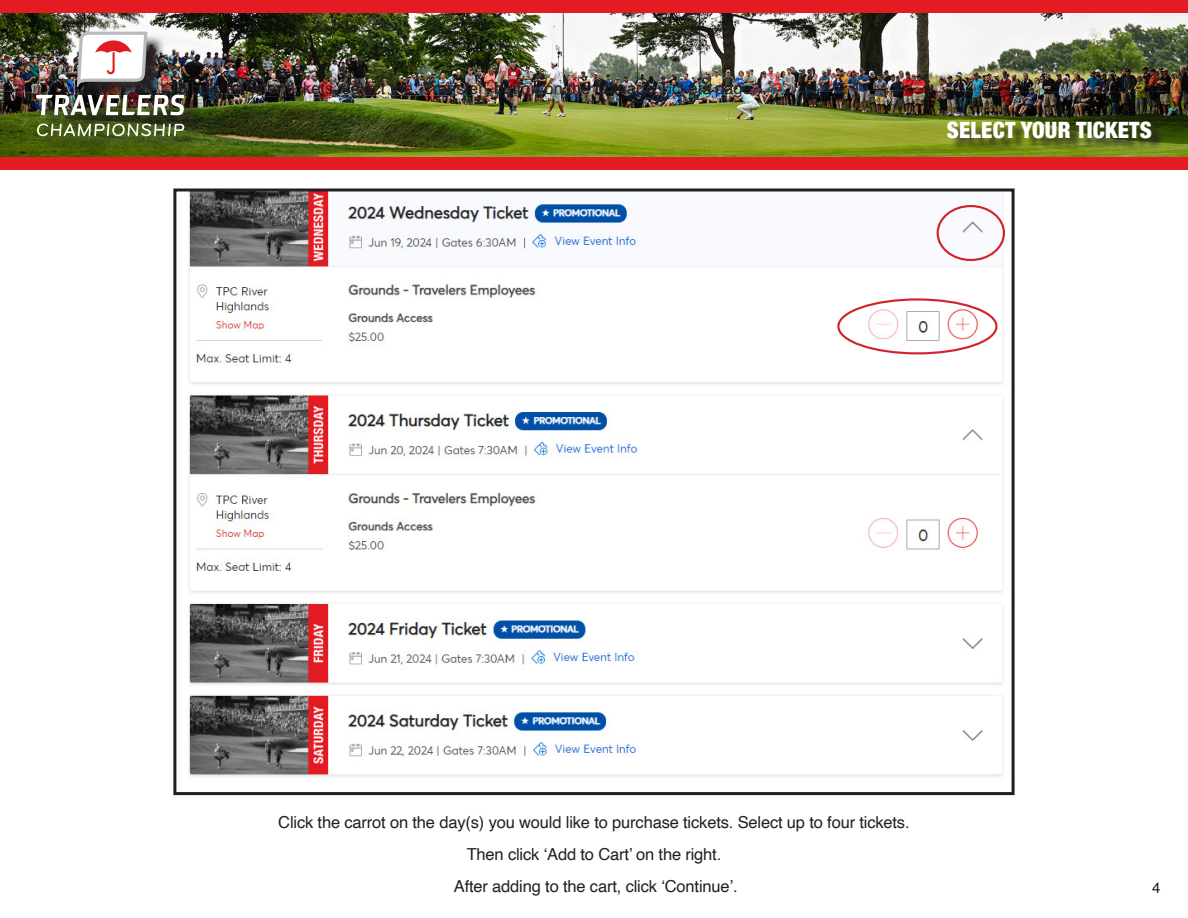
<style>
.page{position:relative;width:1188px;height:918px;background:#fff}
.page>*{position:absolute;margin:0;border:0;box-sizing:border-box;transform-origin:0 0}
.t1{font:900 condensed 22.5px "Helvetica Neue";letter-spacing:.01em;color:#fff}
.t2{font:16.5px "Helvetica";letter-spacing:-.01em;color:#231f20}
.t3{font:15px "Helvetica";color:#231f20}
</style>
<div class="page">
<img style="left:0;top:12px;width:1188px;height:145px">
<div style="left:0;top:0;width:1188px;height:12px;background:#e31b23"></div>
<div style="left:0;top:157px;width:1188px;height:12px;background:#e31b23"></div>
<div style="left:39px;top:34px;width:163px;height:120px;background:#231f20;opacity:.9"></div>
<img style="left:36px;top:95px;width:148px;height:20px">
<svg style="left:37px;top:124px;width:147px;height:12px"></svg>
<svg style="left:77px;top:32px;width:70px;height:55px"></svg>
<div style="left:950px;top:123px;width:214px;height:27px;background:#231f20;opacity:.75"></div>
<img style="left:189px;top:192px;width:816px;height:585px">
<div style="left:173px;top:188px;width:842px;height:607px;border:3px solid #231f20"></div>
<div style="left:937px;top:205px;width:68px;height:56px;border:2px solid #d1232a;border-radius:50%"></div>
<div style="left:837px;top:298px;width:161px;height:56px;border:2px solid #d1232a;border-radius:50%"></div>
<p class="t2" style="left:169px;top:75px;width:589px">To bulk transfer tickets, select the “Transfer” button on the Manage Tickets page.</p>
<p class="t1" style="left:947px;top:111px;width:207px">SELECT YOUR TICKETS</p>
<p class="t2" style="left:278px;top:810px;width:633px">Click the carrot on the day(s) you would like to purchase tickets. Select up to four tickets.</p>
<p class="t2" style="left:467px;top:842px;width:256px">Then click ‘Add to Cart’ on the right.</p>
<p class="t2" style="left:454px;top:873px;width:285px">After adding to the cart, click ‘Continue’.</p>
<p class="t3" style="left:1152px;top:876px;width:10px">4</p>
</div>
